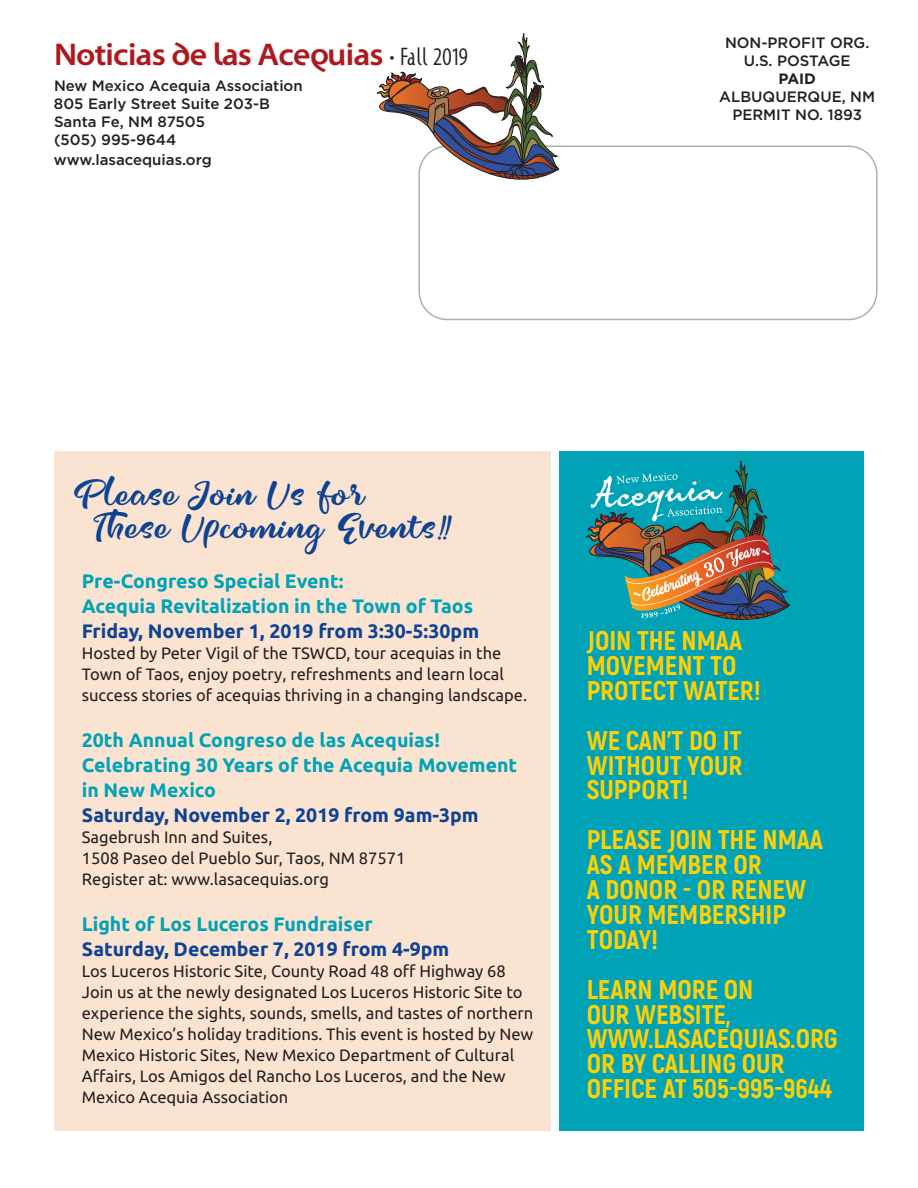
<style>
.page{position:relative;width:918px;height:1188px;background:#fff}
.page>*{position:absolute;margin:0;border:0;box-sizing:border-box;transform-origin:0 0}
.t1{font:700 31.5px/33.3px "Fredly";color:#0e4393}
.t2{font:700 31.5px "Santana";letter-spacing:-.025em;color:#ad191e}
.t3{font:800 27px/24.9px "Akrobat";color:#fed006}
.t4{font:700 19.5px/24.9px "Ubuntu";color:#00a2b6}
.t5{font:700 19.5px "Ubuntu";color:#0e4393}
.t6{font:16.5px/21px "Ubuntu";color:#231f20}
.t7{font:500 15px/18px "Gotham";color:#231f20;text-align:center}
.t8{font:700 15px "Gotham";color:#231f20}
.s1{font-weight:400;font-stretch:condensed;font-size:24px;color:#231f20}
.s2{font-weight:400;font-stretch:condensed;font-size:25.5px;color:#231f20}
</style>
<div class="page">
<svg style="left:418px;top:146px;width:460px;height:174px"></svg>
<svg style="left:377px;top:33px;width:182px;height:146px"></svg>
<div style="left:54px;top:452px;width:497px;height:679px;background:#fbe3d1"></div>
<div style="left:560px;top:452px;width:304px;height:679px;background:#00a2b6"></div>
<svg style="left:586px;top:461px;width:204px;height:159px"></svg>
<h1 class="t2" style="left:54px;top:36px;width:415px">Noticias de las Acequias <span class="s1">•</span> <span class="s2">Fall 2019</span></h1>
<p class="t7" style="left:54px;top:78px;width:250px;text-align:left">New Mexico Acequia Association<br>805 Early Street Suite 203-B<br>Santa Fe, NM 87505<br>(505) 995-9644</p>
<p class="t7" style="left:54px;top:152px;width:159px">www.lasacequias.org</p>
<p class="t7" style="left:725px;top:35px;width:146px">NON-PROFIT ORG.<br>U.S. POSTAGE</p>
<p class="t8" style="left:778px;top:73px;width:39px">PAID</p>
<p class="t7" style="left:719px;top:89px;width:157px">ALBUQUERQUE, NM<br>PERMIT NO. 1893</p>
<h1 class="t1" style="left:96px;top:478px;width:358px;text-indent:-14px">Please Join Us for<br>These Upcoming Events!!</h1>
<p class="t4" style="left:82px;top:569px;width:393px">pre-Congreso Special Event:<br>Acequia Revitalization in the Town of Taos</p>
<p class="t5" style="left:82px;top:619px;width:399px">Friday, November 1, 2019 from 3:30-5:30pm</p>
<p class="t6" style="left:82px;top:642px;width:447px">Hosted by Peter Vigil of the TSWCD, tour acequias in the<br>Town of Taos, enjoy poetry, refreshments and learn local success stories of acequias thriving in a changing landscape.</p>
<p class="t4" style="left:82px;top:728px;width:437px">20th Annual Congreso de las Acequias!<br>Celebrating 30 years of the Acequia Movement in New Mexico</p>
<p class="t5" style="left:82px;top:803px;width:399px">Saturday, November 2, 2019 from 9am-3pm</p>
<p class="t6" style="left:82px;top:826px;width:325px">Sagebrush Inn and Suites,<br>1508 Paseo del Pueblo Sur, Taos, NM 87571<br>Register at: www.lasacequias.org</p>
<p class="t4" style="left:82px;top:912px;width:292px">Light of Los Luceros Fundraiser</p>
<p class="t5" style="left:82px;top:938px;width:369px">Saturday, december 7, 2019 from 4-9pm</p>
<p class="t6" style="left:82px;top:960px;width:453px">Los Luceros Historic Site, County Road 48 off Highway 68<br>Join us at the newly designated Los Luceros Historic Site to experience the sights, sounds, smells, and tastes of northern New Mexico’s holiday traditions. This event is hosted by New Mexico Historic Sites, New Mexico Department of Cultural Affairs, Los Amigos del Rancho Los Luceros, and the New Mexico Acequia Association</p>
<h2 class="t3" style="left:587px;top:630px;width:176px">JOIN THE NMAA<br>MOVEMENT TO<br>PROTECT WATER!</h2>
<h2 class="t3" style="left:587px;top:730px;width:157px;text-align:justify">WE CAN'T DO IT WITHOUT YOUR SUPPORT!</h2>
<h2 class="t3" style="left:587px;top:829px;width:238px">PLEASE JOIN THE NMAA<br>AS A MEMBER OR<br>A DONOR - OR RENEW<br>YOUR MEMBERSHIP<br>TODAY!</h2>
<h2 class="t3" style="left:587px;top:979px;width:253px">LEARN MORE ON<br>OUR WEBSITE,<br>WWW.LASACEQUIAS.ORG<br>OR BY CALLING OUR<br>OFFICE AT 505-995-9644</h2>
</div>
